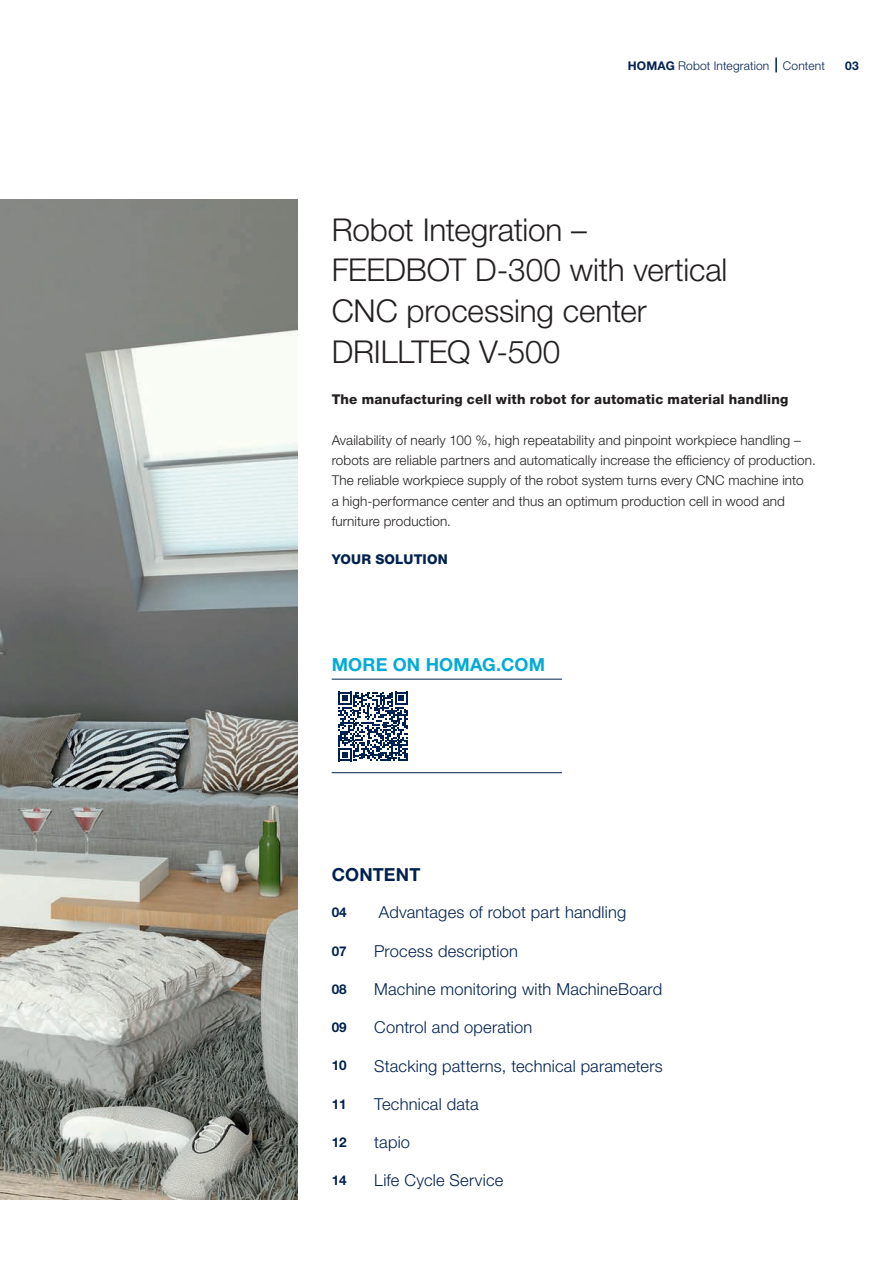
<style>
.page{position:relative;width:893px;height:1263px;background:#fff}
.page>*{position:absolute;margin:0;border:0;box-sizing:border-box;transform-origin:0 0}
.t1{font:300 31.5px/40.8px "Helvetica Neue LTW1 G";letter-spacing:-.005em;color:#231f20}
.t2{font:700 18px "Helvetica Neue LTW1 G";letter-spacing:.015em;color:#00acd5}
.t3{font:700 18px "Helvetica Neue LTW1 G";letter-spacing:.005em;color:#00214f}
.t4{font:300 16.5px "Helvetica Neue LTW1 G";letter-spacing:.01em;color:#00214f}
.t5{font:300 13.5px/20.4px "Helvetica Neue LTW1 G";letter-spacing:.01em;color:#231f20}
.t6{font:800 13.5px "Helvetica Neue LTW1 G";letter-spacing:.015em;color:#231f20}
.t7{font:700 13.5px "Helvetica Neue LTW1 G";color:#00214f}
.t8{font:800 13.5px "Helvetica Neue LTW1 G";letter-spacing:.015em;color:#00214f}
.t9{font:300 12px "Helvetica Neue LTW1 G";letter-spacing:.01em;color:#00214f}
.t10{font:700 12px "Helvetica Neue LTW1 G";color:#00214f}
.s1{font-weight:700}
</style>
<div class="page">
<img style="left:0;top:200px;width:298px;height:999px">
<svg style="left:775px;top:58px;width:2px;height:14px"></svg>
<hr style="left:332px;top:679px;width:89px;height:1px;background:#00214f">
<hr style="left:332px;top:772px;width:89px;height:1px;background:#00214f">
<hr style="left:421px;top:679px;width:141px;height:1px;background:#00214f">
<hr style="left:421px;top:772px;width:141px;height:1px;background:#00214f">
<svg style="left:338px;top:692px;width:70px;height:69px"></svg>
<p class="t9" style="left:628px;top:58px;width:199px"><span class="s1">HOMAG</span> Robot Integration Content</p>
<p class="t10" style="left:845px;top:58px;width:15px">03</p>
<h1 class="t1" style="left:332px;top:209px;width:397px">Robot Integration –<br>FEEDBOT D-300 with vertical<br>CNC processing center<br>DRILLTEQ V-500</h1>
<p class="t6" style="left:332px;top:391px;width:458px">The manufacturing cell with robot for automatic material handling</p>
<p class="t5" style="left:332px;top:430px;width:486px">Availability of nearly 100 %, high repeatability and pinpoint workpiece handling – robots are reliable partners and automatically increase the efficiency of production.<br>The reliable workpiece supply of the robot system turns every CNC machine into<br>a high-performance center and thus an optimum production cell in wood and furniture production.</p>
<p class="t8" style="left:332px;top:551px;width:118px">YOUR SOLUTION</p>
<h2 class="t2" style="left:332px;top:653px;width:215px">MORE ON HOMAG.COM</h2>
<h2 class="t3" style="left:332px;top:863px;width:90px">CONTENT</h2>
<p class="t7" style="left:332px;top:904px;width:17px">04</p>
<p class="t4" style="left:379px;top:902px;width:249px">Advantages of robot part handling</p>
<p class="t7" style="left:332px;top:942px;width:17px">07</p>
<p class="t4" style="left:374px;top:941px;width:145px">Process description</p>
<p class="t7" style="left:332px;top:981px;width:17px">08</p>
<p class="t4" style="left:374px;top:979px;width:289px">Machine monitoring with MachineBoard</p>
<p class="t7" style="left:332px;top:1019px;width:17px">09</p>
<p class="t4" style="left:374px;top:1017px;width:160px">Control and operation</p>
<p class="t7" style="left:332px;top:1057px;width:17px">10</p>
<p class="t4" style="left:374px;top:1055px;width:290px">Stacking patterns, technical parameters</p>
<p class="t7" style="left:332px;top:1095px;width:17px">11</p>
<p class="t4" style="left:374px;top:1094px;width:106px">Technical data</p>
<p class="t7" style="left:332px;top:1134px;width:17px">12</p>
<p class="t4" style="left:374px;top:1132px;width:37px">tapio</p>
<p class="t7" style="left:332px;top:1172px;width:17px">14</p>
<p class="t4" style="left:374px;top:1170px;width:131px">Life Cycle Service</p>
</div>
